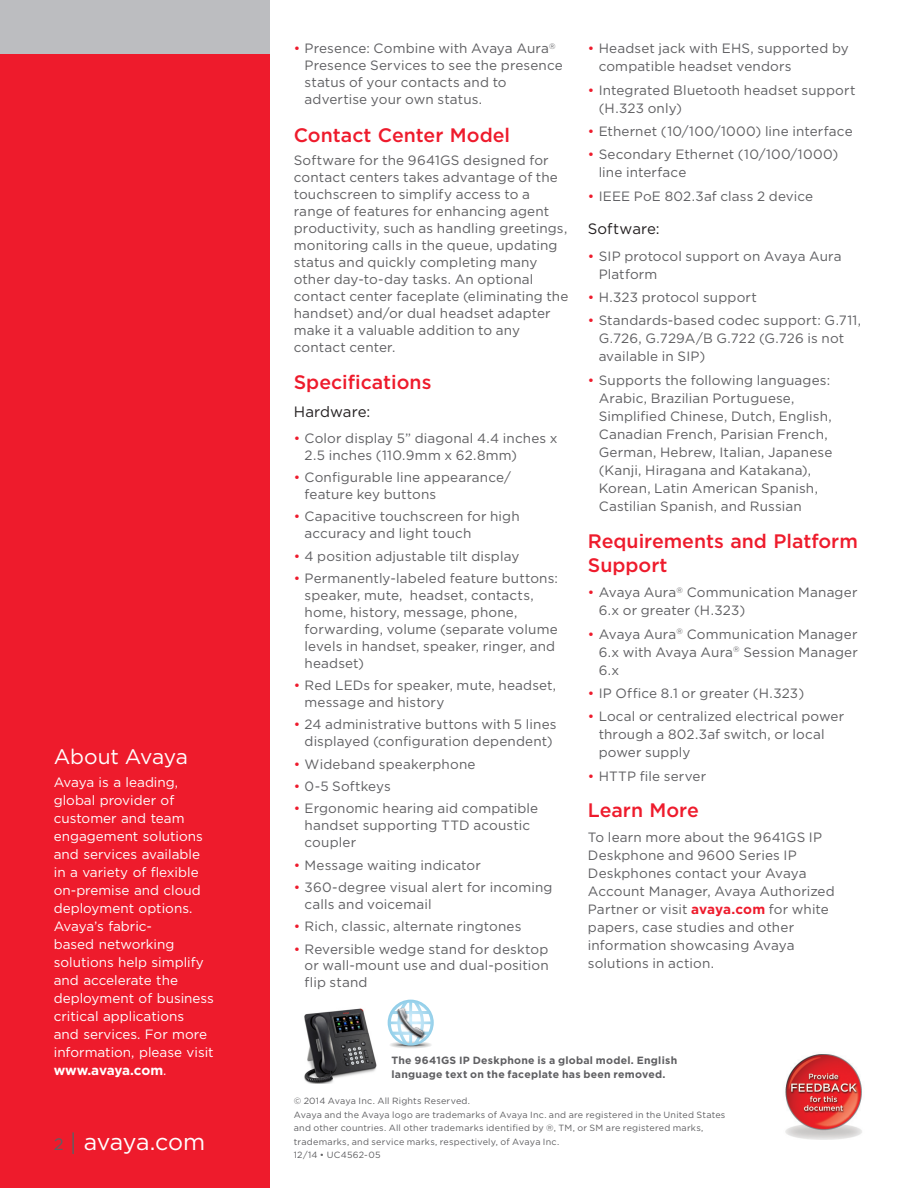
<style>
.page{position:relative;width:918px;height:1188px;background:#fff}
.page>*{position:absolute;margin:0;border:0;box-sizing:border-box;transform-origin:0 0}
.t1{font:23.25px "Gotham";letter-spacing:-.015em;color:#fff}
.Boilerplate_Head{font:21px "Gotham";letter-spacing:-.01em;color:#fff}
.sub_head_PMS_485_cmy{font:500 19.5px/24px "Gotham";color:#ee1b2c}
.Body_Subhead{font:15px "Gotham";letter-spacing:.005em;color:#231f20}
.Body_copy{font:13.5px/17px "Gotham";letter-spacing:.01em;color:#5f5f62}
.Boilerplate_Copy{font:13.5px/18px "Gotham";color:#fff}
.Body_copy-2{font:700 10.5px/13.5px "Gotham";letter-spacing:.025em;color:#5f5f62}
.t2{font:500 9.15px "Gotham";color:#6c6d70}
.Legal{font:9px/13.5px "Gotham";letter-spacing:.025em;color:#5f5f62}
.s1{font-weight:700}
.s2{font-size:16.5px;color:#5f5f62}
.s3{color:#5f5f62}
.s4{color:#ee1b2c}
.s5{font-weight:700;color:#ee1b2c}
</style>
<div class="page">
<div style="left:0;top:0;width:270px;height:1188px;background:#ee1b2c"></div>
<div style="left:0;top:0;width:270px;height:54px;background:#bcbdc0"></div>
<img style="left:785px;top:1054px;width:77px;height:86px">
<div style="left:390px;top:1042px;width:42px;height:6px;background:#eceded;border-radius:50%"></div>
<div style="left:390px;top:1042px;width:41px;height:6px;background:#e7e8e7;border-radius:50%"></div>
<div style="left:391px;top:1042px;width:39px;height:6px;background:#e3e4e3;border-radius:50%"></div>
<div style="left:392px;top:1042px;width:38px;height:6px;background:#d8d8d7;border-radius:50%"></div>
<hr style="left:393px;top:1043px;width:36px;height:4px;background:#d3d2d1;border-radius:50%">
<svg style="left:395px;top:1043px;width:31px;height:4px"></svg>
<svg style="left:387px;top:999px;width:27px;height:27px"></svg>
<svg style="left:388px;top:1000px;width:46px;height:46px"></svg>
<img style="left:304px;top:1008px;width:73px;height:76px">
<p class="Boilerplate_Head" style="left:54px;top:745px;width:136px">About Avaya</p>
<p class="Boilerplate_Copy" style="left:54px;top:773px;width:162px">Avaya is a leading, global provider of customer and team engagement solutions and services available in a variety of flexible on-premise and cloud deployment options.<br>Avaya’s fabric-<br>based networking solutions help simplify and accelerate the deployment of business critical applications<br>and services. For more information, please visit <span class="s1">www.avaya.com</span>.</p>
<h1 class="t1" style="left:54px;top:1129px;width:153px"><span class="s2">2</span> <span class="s3">|</span> avaya.com</h1>
<p class="Body_copy" style="left:305px;top:40px;width:260px;text-indent:-11px"><span class="s4">•</span> Presence: Combine with Avaya Aura<sup>®<br></sup>Presence Services to see the presence status of your contacts and to advertise your own status.</p>
<p class="sub_head_PMS_485_cmy" style="left:294px;top:122px;width:218px">Contact Center Model</p>
<p class="Body_copy" style="left:294px;top:152px;width:276px">Software for the 9641GS designed for contact centers takes advantage of the touchscreen to simplify access to a range of features for enhancing agent productivity, such as handling greetings, monitoring calls in the queue, updating status and quickly completing many other day-to-day tasks. An optional contact center faceplate (eliminating the handset) and/or dual headset adapter make it a valuable addition to any contact center.</p>
<p class="sub_head_PMS_485_cmy" style="left:294px;top:370px;width:139px">Specifications</p>
<p class="Body_Subhead" style="left:294px;top:403px;width:78px">Hardware:</p>
<p class="Body_copy" style="left:305px;top:429px;width:255px;text-indent:-11px"><span class="s4">•</span> Color display 5” diagonal 4.4 inches x<br>2.5 inches (110.9mm x 62.8mm)</p>
<p class="Body_copy" style="left:305px;top:468px;width:208px;text-indent:-11px"><span class="s4">•</span> Configurable line appearance/ feature key buttons</p>
<p class="Body_copy" style="left:305px;top:508px;width:217px;text-indent:-11px"><span class="s4">•</span> Capacitive touchscreen for high accuracy and light touch</p>
<p class="Body_copy" style="left:294px;top:547px;width:227px"><span class="s4">•</span> 4 position adjustable tilt display</p>
<p class="Body_copy" style="left:305px;top:569px;width:255px;text-indent:-11px"><span class="s4">•</span> Permanently-labeled feature buttons: speaker, mute, headset, contacts, home, history, message, phone, forwarding, volume (separate volume levels in handset, speaker, ringer, and headset)</p>
<p class="Body_copy" style="left:305px;top:676px;width:253px;text-indent:-11px"><span class="s4">•</span> Red LEDs for speaker, mute, headset, message and history</p>
<p class="Body_copy" style="left:294px;top:716px;width:264px;text-align:center"><span class="s4">•</span> 24 administrative buttons with 5 lines displayed (configuration dependent)</p>
<p class="Body_copy" style="left:294px;top:755px;width:183px"><span class="s4">•</span> Wideband speakerphone</p>
<p class="Body_copy" style="left:294px;top:777px;width:98px"><span class="s4">•</span> 0-5 Softkeys</p>
<p class="Body_copy" style="left:305px;top:800px;width:235px;text-indent:-11px"><span class="s4">•</span> Ergonomic hearing aid compatible handset supporting TTD acoustic coupler</p>
<p class="Body_copy" style="left:294px;top:856px;width:189px"><span class="s4">•</span> Message waiting indicator</p>
<p class="Body_copy" style="left:305px;top:878px;width:249px;text-indent:-11px"><span class="s4">•</span> 360-degree visual alert for incoming calls and voicemail</p>
<p class="Body_copy" style="left:294px;top:918px;width:229px"><span class="s4">•</span> Rich, classic, alternate ringtones</p>
<p class="Body_copy" style="left:305px;top:940px;width:246px;text-align:justify;text-indent:-11px"><span class="s4">•</span> Reversible wedge stand for desktop or wall-mount use and dual-position flip stand</p>
<p class="Body_copy" style="left:599px;top:39px;width:252px;line-height:18px;text-indent:-11px"><span class="s4">•</span> Headset jack with EHS, supported by compatible headset vendors</p>
<p class="Body_copy" style="left:599px;top:81px;width:258px;line-height:18px;text-indent:-11px"><span class="s4">•</span> Integrated Bluetooth headset support (H.323 only)</p>
<p class="Body_copy" style="left:588px;top:123px;width:266px"><span class="s4">•</span> Ethernet (10/100/1000) line interface</p>
<p class="Body_copy" style="left:599px;top:145px;width:241px;line-height:18px;text-indent:-11px"><span class="s4">•</span> Secondary Ethernet (10/100/1000) line interface</p>
<p class="Body_copy" style="left:588px;top:187px;width:227px"><span class="s4">•</span> IEEE PoE 802.3af class 2 device</p>
<p class="Body_Subhead" style="left:588px;top:220px;width:73px">Software:</p>
<p class="Body_copy" style="left:599px;top:247px;width:244px;line-height:18px;text-indent:-11px"><span class="s4">•</span> SIP protocol support on Avaya Aura<br>Platform</p>
<p class="Body_copy" style="left:588px;top:289px;width:170px"><span class="s4">•</span> H.323 protocol support</p>
<p class="Body_copy" style="left:599px;top:311px;width:264px;line-height:18px;text-indent:-11px"><span class="s4">•</span> Standards-based codec support: G.711,<br>G.726, G.729A/B G.722 (G.726 is not available in SIP)</p>
<p class="Body_copy" style="left:599px;top:371px;width:235px;line-height:18px;text-indent:-11px"><span class="s4">•</span> Supports the following languages:<br>Arabic, Brazilian Portuguese, Simplified Chinese, Dutch, English, Canadian French, Parisian French, German, Hebrew, Italian, Japanese (Kanji, Hiragana and Katakana), Korean, Latin American Spanish, Castilian Spanish, and Russian</p>
<p class="sub_head_PMS_485_cmy" style="left:588px;top:529px;width:271px">Requirements and Platform<br>Support</p>
<p class="Body_copy" style="left:599px;top:583px;width:260px;line-height:18px;text-indent:-11px"><span class="s4">•</span> Avaya Aura<sup>®</sup> Communication Manager<br>6.x or greater (H.323)</p>
<p class="Body_copy" style="left:599px;top:625px;width:261px;line-height:18px;text-align:justify;text-indent:-11px"><span class="s4">•</span> Avaya Aura<sup>®</sup> Communication Manager 6.x with Avaya Aura<sup>®</sup> Session Manager 6.x</p>
<p class="Body_copy" style="left:588px;top:684px;width:218px"><span class="s4">•</span> IP Office 8.1 or greater (H.323)</p>
<p class="Body_copy" style="left:599px;top:707px;width:247px;line-height:18px;text-indent:-11px"><span class="s4">•</span> Local or centralized electrical power through a 802.3af switch, or local power supply</p>
<p class="Body_copy" style="left:588px;top:767px;width:120px"><span class="s4">•</span> HTTP file server</p>
<p class="sub_head_PMS_485_cmy" style="left:588px;top:797px;width:112px">Learn More</p>
<p class="Body_copy" style="left:588px;top:828px;width:248px;line-height:18px">To learn more about the 9641GS IP<br>Deskphone and 9600 Series IP<br>Deskphones contact your Avaya<br>Account Manager, Avaya Authorized<br>Partner or visit <span class="s5">avaya.com</span> for white papers, case studies and other information showcasing Avaya solutions in action.</p>
<p class="t2" style="left:433px;top:884px;width:171px">Avaya authorized partner for details.</p>
<p class="Body_copy-2" style="left:392px;top:1054px;width:287px">The 9641GS IP Deskphone is a global model. English language text on the faceplate has been removed.</p>
<p class="Legal" style="left:294px;top:1094px;width:178px">© 2014 Avaya Inc. All Rights Reserved.</p>
<p class="Legal" style="left:294px;top:1107px;width:433px">Avaya and the Avaya logo are trademarks of Avaya Inc. and are registered in the United States and other countries. All other trademarks identified by ®, TM, or SM are registered marks, trademarks, and service marks, respectively, of Avaya Inc.</p>
<p class="Legal" style="left:294px;top:1148px;width:88px">12/14 • UC4562-05</p>
</div>
